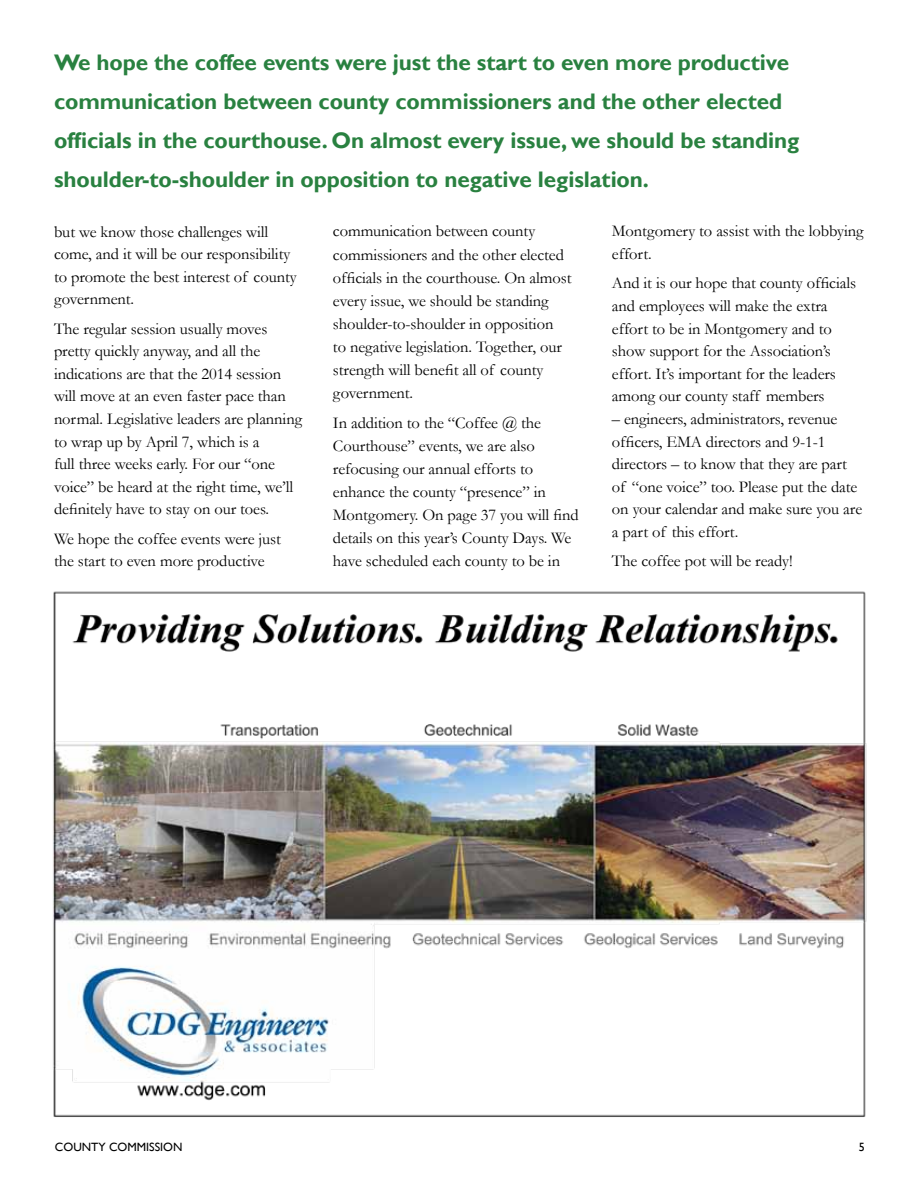
<style>
.page{position:relative;width:918px;height:1188px;background:#fff}
.page>*{position:absolute;margin:0;border:0;box-sizing:border-box;transform-origin:0 0}
.t1{font:700 22.5px/39px "Gill Sans";letter-spacing:-.005em;color:#298140}
.t2{font:16.5px/22.6px "Garamond";letter-spacing:-.005em;color:#000}
.t3{font:12px "Gill Sans";color:#000}
</style>
<div class="page">
<img style="left:53px;top:591px;width:814px;height:526px">
<p class="t1" style="left:54px;top:43px;width:747px">We hope the coffee events were just the start to even more productive communication between county commissioners and the other elected officials in the courthouse. On almost every issue, we should be standing shoulder-to-shoulder in opposition to negative legislation.</p>
<p class="t2" style="left:54px;top:220px;width:244px">but we know those challenges will come, and it will be our responsibility to promote the best interest of county government.</p>
<p class="t2" style="left:54px;top:317px;width:250px">The regular session usually moves pretty quickly anyway, and all the indications are that the 2014 session will move at an even faster pace than normal. Legislative leaders are planning to wrap up by April 7, which is a<br>full three weeks early. For our “one voice” be heard at the right time, we’ll definitely have to stay on our toes.</p>
<p class="t2" style="left:54px;top:527px;width:229px">We hope the coffee events were just the start to even more productive</p>
<p class="t2" style="left:333px;top:219px;width:240px;line-height:23.1px">communication between county commissioners and the other elected officials in the courthouse. On almost every issue, we should be standing shoulder-to-shoulder in opposition<br>to negative legislation. Together, our strength will benefit all of county government.</p>
<p class="t2" style="left:333px;top:411px;width:247px;line-height:23.1px">In addition to the “Coffee @ the Courthouse” events, we are also refocusing our annual efforts to enhance the county “presence” in Montgomery. On page 37 you will find details on this year’s County Days. We have scheduled each county to be in</p>
<p class="t2" style="left:612px;top:220px;width:253px">Montgomery to assist with the lobbying effort.</p>
<p class="t2" style="left:612px;top:271px;width:246px">And it is our hope that county officials and employees will make the extra effort to be in Montgomery and to show support for the Association’s effort. It’s important for the leaders among our county staff members</p>
<p class="t2" style="left:612px;top:407px;width:252px">– engineers, administrators, revenue officers, EMA directors and 9-1-1 directors – to know that they are part of “one voice” too. Please put the date on your calendar and make sure you are a part of this effort.</p>
<p class="t2" style="left:612px;top:549px;width:182px">The coffee pot will be ready!</p>
<p class="t3" style="left:55px;top:1140px;width:129px">COUNTY COMMISSION</p>
<p class="t3" style="left:859px;top:1140px;width:7px">5</p>
</div>
